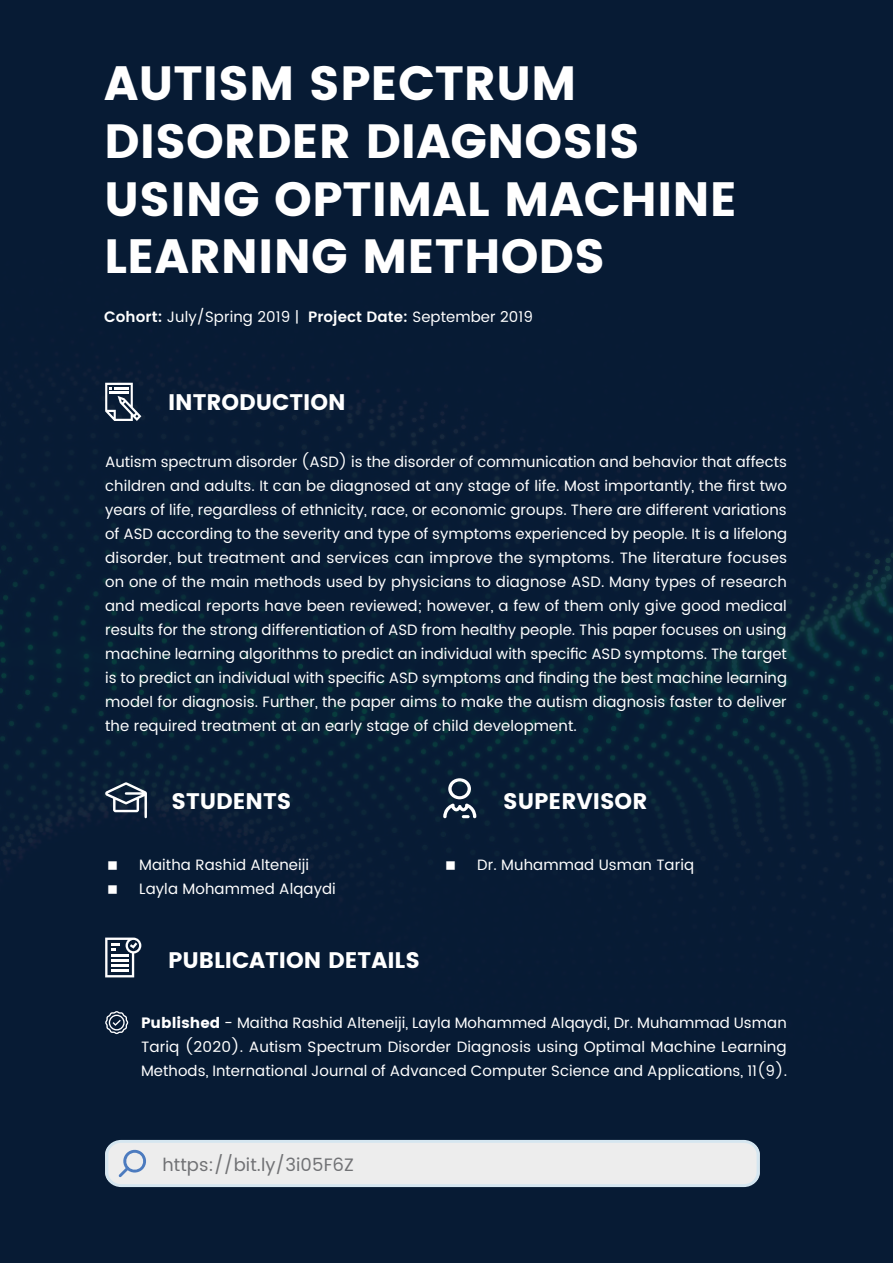
<style>
.page{position:relative;width:893px;height:1263px;background:#071b34}
.page>*{position:absolute;margin:0;border:0;box-sizing:border-box;transform-origin:0 0}
.t1{font:48px/57.6px "Poppins";color:#fff}
.t2{font:22.5px "Poppins";color:#fff}
.t3{font:18px "Poppins";letter-spacing:.005em;color:#717275}
.t4{font:15px/24px "Poppins";letter-spacing:.005em;color:#fff;text-align:justify}
.s1{font-weight:600}
.s2{font-style:inherit}
</style>
<div class="page">
<svg style="left:105px;top:1140px;width:655px;height:47px;background:#e7e9eb"></svg>
<svg style="left:105px;top:1011px;width:23px;height:23px"></svg>
<svg style="left:105px;top:383px;width:36px;height:38px"></svg>
<svg style="left:105px;top:782px;width:42px;height:36px"></svg>
<svg style="left:443px;top:778px;width:33px;height:40px"></svg>
<svg style="left:105px;top:937px;width:36px;height:40px"></svg>
<svg style="left:108px;top:861px;width:9px;height:8px"></svg>
<svg style="left:108px;top:885px;width:9px;height:8px"></svg>
<svg style="left:446px;top:861px;width:9px;height:8px"></svg>
<p class="t1" style="left:104px;top:55px;width:635px">AUTISM SPECTRUM<br>DISORDER DIAGNOSIS<br>USING OPTIMAL MACHINE<br>LEARNING METHODS</p>
<p class="t4" style="left:104px;top:305px;width:430px"><span class="s1">Cohort:</span> July/Spring 2019 | <span class="s1">Project Date:</span> September 2019</p>
<p class="t2" style="left:168px;top:389px;width:179px">INTRODUCTION</p>
<p class="t4" style="left:105px;top:451px;width:684px">Autism spectrum disorder (ASD) is the disorder of communication and behavior that affects children and adults. It can be diagnosed at any stage of life. Most importantly, the first two years of life, regardless of ethnicity, race, or economic groups. There are different variations of ASD according to the severity and type of symptoms experienced by people. It is a lifelong disorder, but treatment and services can improve the symptoms. The literature focuses on one of the main methods used by physicians to diagnose ASD. Many types of research and medical reports have been reviewed; however, a few of them only give good medical results for the strong differentiation of ASD from healthy people. This paper focuses on using machine learning algorithms to predict an individual with specific ASD symptoms. The target is to predict an individual with specific ASD symptoms and finding the best machine learning model for diagnosis. Further, the paper aims to make the autism diagnosis faster to deliver the required treatment at an early stage of child development.</p>
<p class="t2" style="left:171px;top:788px;width:121px">STUDENTS</p>
<p class="t2" style="left:503px;top:788px;width:146px">SUPERVISOR</p>
<p class="t4" style="left:139px;top:853px;width:172px">Maitha Rashid Alteneiji</p>
<p class="t4" style="left:139px;top:877px;width:198px">Layla Mohammed Alqaydi</p>
<p class="t2" style="left:168px;top:947px;width:253px">PUBLICATION DETAILS</p>
<p class="t4" style="left:477px;top:853px;width:218px">Dr. Muhammad Usman Tariq</p>
<p class="t4" style="left:141px;top:1011px;width:648px"><span class="s2">Published</span> - Maitha Rashid Alteneiji, Layla Mohammed Alqaydi, Dr. Muhammad Usman Tariq (2020). Autism Spectrum Disorder Diagnosis using Optimal Machine Learning Methods, International Journal of Advanced Computer Science and Applications, 11(9).</p>
<p class="t3" style="left:162px;top:1151px;width:193px">https://bit.ly/3i05F6Z</p>
</div>
